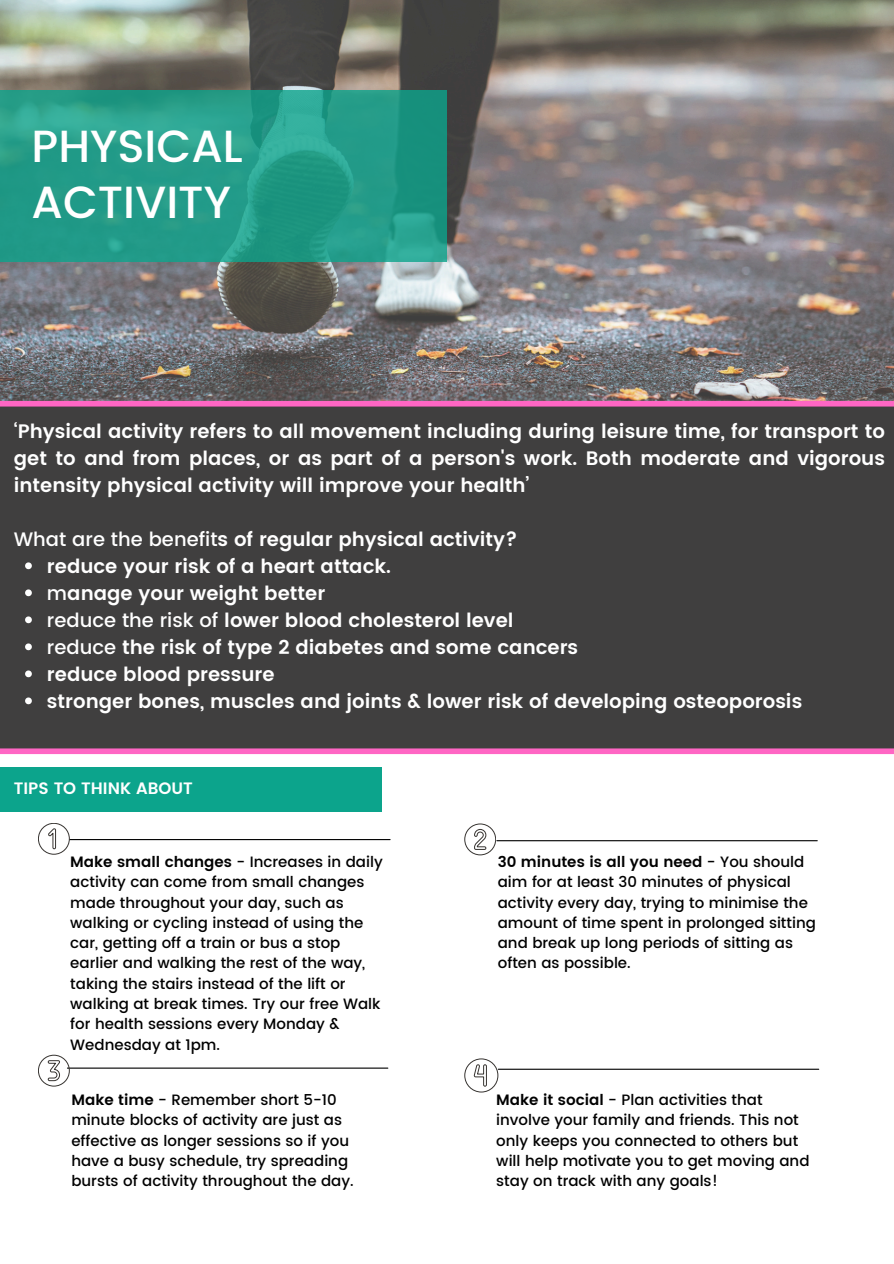
<style>
.page{position:relative;width:894px;height:1264px;background:#fff}
.page>*{position:absolute;margin:0;border:0;box-sizing:border-box;transform-origin:0 0}
.t1{font:500 45px/56.2px "Poppins";color:#fff}
.t2{font:600 19.5px/27px "Poppins";color:#fff;text-align:justify}
.t3{font:600 16.5px "Poppins";color:#fff}
.t4{font:500 15px/20.2px "Poppins";color:#000}
.s1{font-weight:500}
.s2{font-weight:600}
</style>
<div class="page">
<img style="left:0;top:0;width:893px;height:401px">
<div style="left:0;top:401px;width:893px;height:347px;background:#403f3f"></div>
<div style="left:0;top:767px;width:381px;height:45px;background:#0ca48c"></div>
<hr style="left:70px;top:839px;width:320px;height:1px;background:#000">
<hr style="left:67px;top:1067px;width:321px;height:1px;background:#000">
<hr style="left:496px;top:840px;width:321px;height:1px;background:#000">
<hr style="left:498px;top:1068px;width:320px;height:1px;background:#000">
<svg style="left:0;top:91px;width:446px;height:171px;background:#249c89"></svg>
<div style="left:0;top:401px;width:893px;height:5px;background:#ff66c4"></div>
<div style="left:0;top:748px;width:893px;height:6px;background:#ff66c4"></div>
<svg style="left:48px;top:828px;width:8px;height:21px"></svg>
<div style="left:38px;top:823px;width:32px;height:31px;border:1px solid #373431;border-radius:50%"></div>
<svg style="left:474px;top:829px;width:12px;height:21px"></svg>
<div style="left:464px;top:823px;width:32px;height:32px;border:1px solid #373431;border-radius:50%"></div>
<svg style="left:48px;top:1060px;width:12px;height:21px"></svg>
<div style="left:38px;top:1054px;width:32px;height:32px;border:1px solid #373431;border-radius:50%"></div>
<svg style="left:473px;top:1064px;width:14px;height:22px"></svg>
<div style="left:464px;top:1058px;width:34px;height:34px;border:1px solid #373431;border-radius:50%"></div>
<svg style="left:25px;top:562px;width:7px;height:7px"></svg>
<svg style="left:25px;top:589px;width:7px;height:7px"></svg>
<svg style="left:25px;top:616px;width:7px;height:7px"></svg>
<svg style="left:25px;top:643px;width:7px;height:7px"></svg>
<svg style="left:25px;top:670px;width:7px;height:7px"></svg>
<svg style="left:25px;top:697px;width:7px;height:7px"></svg>
<p class="t1" style="left:32px;top:118px;width:212px">PHYSICAL<br>ACTIVITY</p>
<h1 class="t2" style="left:14px;top:417px;width:872px">‘Physical activity refers to all movement including during leisure time, for transport to get to and from places, or as part of a person's work. Both moderate and vigorous intensity physical activity will improve your health’</h1>
<h2 class="t2" style="left:14px;top:525px;width:505px"><span class="s1">What are the benefit</span>s of regular physical activity?</h2>
<h2 class="t2" style="left:47px;top:552px;width:345px">reduce your risk of a heart attack.</h2>
<p class="t2" style="left:47px;top:579px;width:279px"><span class="s1">m</span>anage your weight better</p>
<p class="t2" style="left:47px;top:606px;width:468px"><span class="s1">reduce the risk of</span> lower blood cholesterol level</p>
<p class="t2" style="left:47px;top:633px;width:532px"><span class="s1">reduce</span> the risk of type 2 diabetes and some cancers</p>
<p class="t2" style="left:47px;top:660px;width:229px">reduce blood pressure</p>
<p class="t2" style="left:47px;top:687px;width:756px">stronger bones, muscles and joints &amp; lower risk of developing osteoporosis</p>
<p class="t3" style="left:14px;top:779px;width:180px">TIPS TO THINK ABOUT</p>
<p class="t4" style="left:70px;top:851px;width:314px"><span class="s2">Make small changes</span> - Increases in daily activity can come from small changes made throughout your day, such as walking or cycling instead of using the car, getting off a train or bus a stop earlier and walking the rest of the way, taking the stairs instead of the lift or walking at break times. Try our free Walk for health sessions every Monday &amp; Wednesday at 1pm.</p>
<h4 class="t4" style="left:71px;top:1089px;width:284px"><span class="s2">Make time</span> - Remember short 5-10 minute blocks of activity are just as effective as longer sessions so if you have a busy schedule, try spreading bursts of activity throughout the day.</h4>
<p class="t4" style="left:497px;top:851px;width:319px"><span class="s2">30 minutes is all you need</span> - You should aim for at least 30 minutes of physical activity every day, trying to minimise the amount of time spent in prolonged sitting and break up long periods of sitting as often as possible.</p>
<p class="t4" style="left:496px;top:1089px;width:315px"><span class="s2">Make it social</span> - Plan activities that involve your family and friends. This not only keeps you connected to others but will help motivate you to get moving and stay on track with any goals!</p>
</div>
